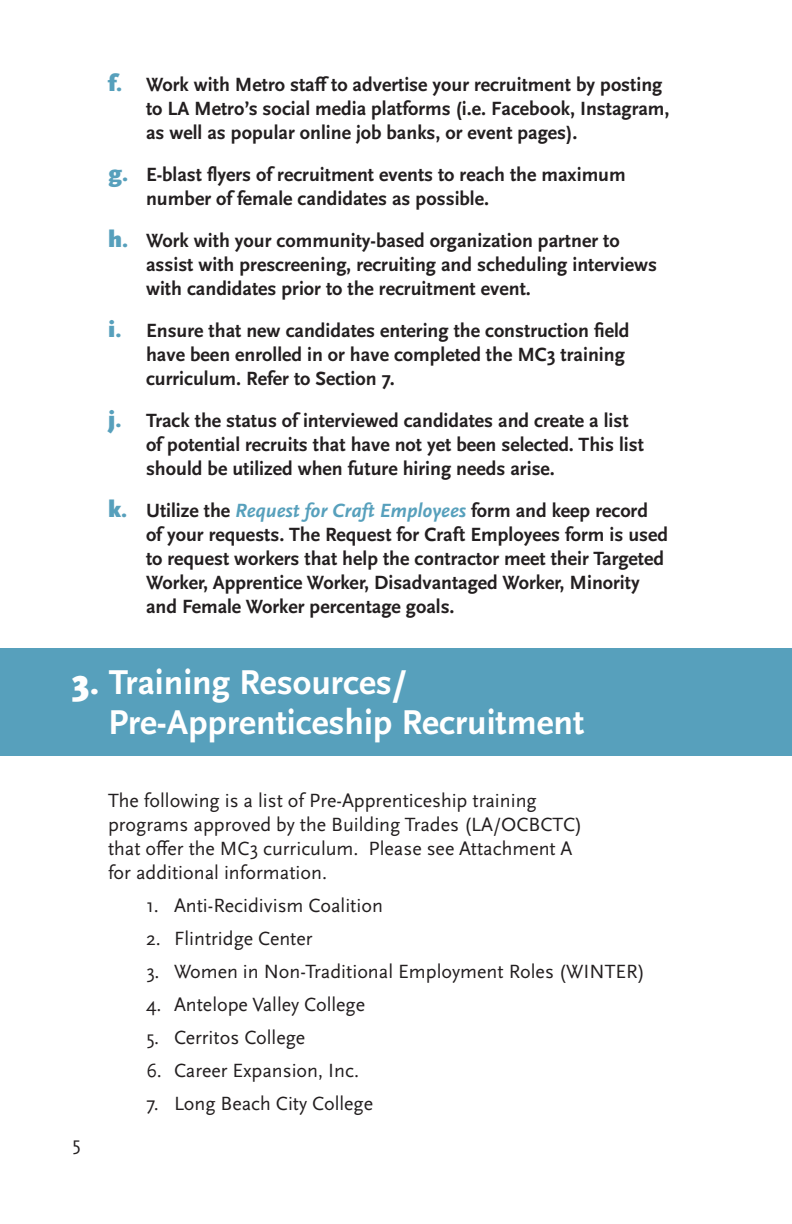
<style>
.page{position:relative;width:792px;height:1224px;background:#fff}
.page>*{position:absolute;margin:0;border:0;box-sizing:border-box;transform-origin:0 0}
.t1{font:700 36px/40px "Scala Sans Pro";color:#fff}
.t2{font:700 20px/24px "Scala Sans Pro";color:#231f20}
.t3{font:20px/24px "Scala Sans Pro";color:#231f20}
.s1{font-weight:900;font-size:24px;color:#57a0bc}
.s2{font-style:italic;color:#57a0bc}
.s3{font-weight:900}
</style>
<div class="page">
<div style="left:0;top:648px;width:792px;height:108px;background:#57a0bc"></div>
<p class="t2" style="left:146px;top:73px;width:525px;text-indent:-38px"><span class="s1">f.</span> Work with Metro staff to advertise your recruitment by posting to LA Metro’s social media platforms (i.e. Facebook, Instagram, as well as popular online job banks, or event pages).</p>
<p class="t2" style="left:146px;top:163px;width:481px;text-indent:-38px"><span class="s1">g.</span> E-blast flyers of recruitment events to reach the maximum number of female candidates as possible.</p>
<p class="t2" style="left:146px;top:229px;width:513px;text-indent:-38px"><span class="s1">h.</span> Work with your community-based organization partner to assist with prescreening, recruiting and scheduling interviews with candidates prior to the recruitment event.</p>
<p class="t2" style="left:146px;top:319px;width:485px;text-indent:-38px"><span class="s1">i.</span> Ensure that new candidates entering the construction field have been enrolled in or have completed the MC3 training curriculum. Refer to Section 7.</p>
<p class="t2" style="left:146px;top:409px;width:500px;text-indent:-38px"><span class="s1">j.</span> Track the status of interviewed candidates and create a list of potential recruits that have not yet been selected. This list should be utilized when future hiring needs arise.</p>
<p class="t2" style="left:146px;top:499px;width:524px;text-indent:-38px"><span class="s1">k.</span> Utilize the <span class="s2">Request for Craft Employees</span> form and keep record of your requests. The Request for Craft Employees form is used to request workers that help the contractor meet their Targeted Worker, Apprentice Worker, Disadvantaged Worker, Minority and Female Worker percentage goals.</p>
<h1 class="t1" style="left:108px;top:662px;width:478px;text-indent:-36px"><span class="s3">3.</span> Training Resources/<br>Pre-Apprenticeship Recruitment</h1>
<p class="t3" style="left:72px;top:1132px;width:10px">5</p>
<p class="t3" style="left:108px;top:788px;width:476px">The following is a list of Pre-Apprenticeship training programs approved by the Building Trades (LA/OCBCTC) that offer the MC3 curriculum. Please see Attachment A for additional information.</p>
<p class="t3" style="left:146px;top:893px;width:238px">1. Anti-Recidivism Coalition</p>
<p class="t3" style="left:146px;top:926px;width:168px">2. Flintridge Center</p>
<p class="t3" style="left:146px;top:959px;width:501px">3. Women in Non-Traditional Employment Roles (WINTER)</p>
<p class="t3" style="left:146px;top:992px;width:221px">4. Antelope Valley College</p>
<p class="t3" style="left:146px;top:1025px;width:161px">5. Cerritos College</p>
<p class="t3" style="left:146px;top:1058px;width:215px">6. Career Expansion, Inc.</p>
<p class="t3" style="left:146px;top:1091px;width:229px">7. Long Beach City College</p>
</div>
